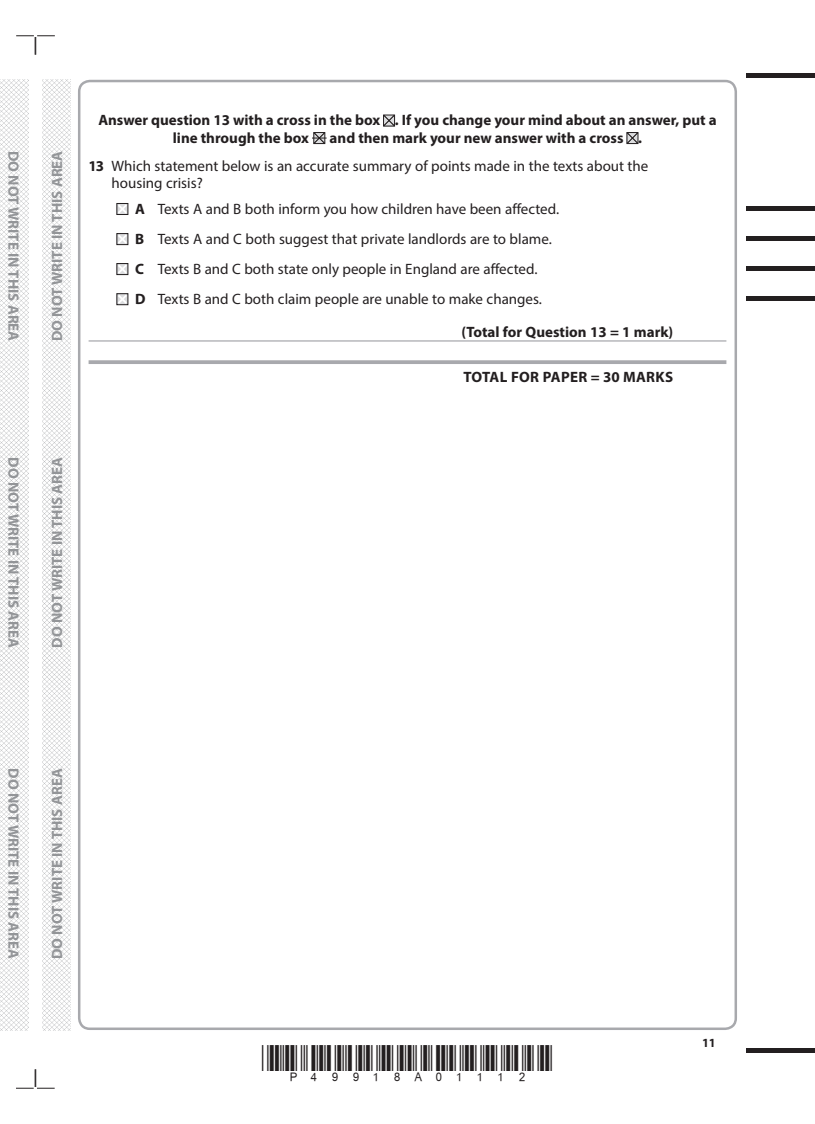
<style>
.page{position:relative;width:815px;height:1124px;background:#fff}
.page>*{position:absolute;margin:0;border:0;box-sizing:border-box;transform-origin:0 0}
.t1{font:15px/30px "Myriad Pro";color:#231f20}
.t2{font:700 15px "Myriad Pro";color:#939598}
.t3{font:700 15px/17.5px "Myriad Pro";color:#231f20}
.t4{font:700 15px "Myriad Pro";letter-spacing:.02em;color:#231f20}
.t5{font:700 12.5px "Myriad Pro";color:#231f20}
.s1{font-weight:700}
</style>
<div class="page">
<hr style="left:746px;top:73px;width:69px;height:4px;background:#231f20">
<div style="left:746px;top:1047px;width:69px;height:5px;background:#231f20"></div>
<svg style="left:16px;top:35px;width:39px;height:20px"></svg>
<svg style="left:16px;top:1069px;width:39px;height:19px"></svg>
<img style="left:0;top:80px;width:28px;height:949px">
<img style="left:43px;top:80px;width:28px;height:949px">
<hr style="left:89px;top:340px;width:637px;height:1px;background:#a8a9ad">
<svg style="left:89px;top:360px;width:637px;height:4px;background:#aeaeb2"></svg>
<svg style="left:383px;top:114px;width:13px;height:13px"></svg>
<svg style="left:312px;top:132px;width:15px;height:13px"></svg>
<svg style="left:626px;top:132px;width:13px;height:13px"></svg>
<hr style="left:746px;top:237px;width:69px;height:4px;background:#231f20">
<div style="left:746px;top:266px;width:69px;height:5px;background:#231f20"></div>
<div style="left:746px;top:296px;width:69px;height:5px;background:#231f20"></div>
<hr style="left:746px;top:207px;width:69px;height:4px;background:#231f20">
<svg style="left:116px;top:203px;width:13px;height:12px"></svg>
<svg style="left:116px;top:233px;width:13px;height:13px"></svg>
<svg style="left:116px;top:293px;width:13px;height:13px"></svg>
<svg style="left:116px;top:263px;width:13px;height:12px"></svg>
<p class="t2" style="left:23px;top:151px;width:192px;rotate:90deg">DO NOT WRITE IN THIS AREA</p>
<p class="t2" style="left:23px;top:457px;width:192px;rotate:90deg">DO NOT WRITE IN THIS AREA</p>
<p class="t2" style="left:47px;top:341px;width:192px;rotate:-90deg">DO NOT WRITE IN THIS AREA</p>
<p class="t3" style="left:173px;top:111px;width:545px;text-indent:-74px">Answer question 13 with a cross in the box . If you change your mind about an answer, put a line through the box</p>
<p class="t1" style="left:89px;top:123px;width:561px;line-height:28.1px;text-indent:241px"><span class="s1">and then mark your new answer with a cross .<br>13</span> Which statement below is an accurate summary of points made in the texts about the</p>
<p class="t1" style="left:135px;top:170px;width:426px;line-height:26px;text-indent:-23px">housing crisis?<br><span class="s1">A</span> Texts A and B both inform you how children have been affected.</p>
<p class="t1" style="left:135px;top:224px;width:418px"><span class="s1">B</span> Texts A and C both suggest that private landlords are to blame.<br><span class="s1">C</span> Texts B and C both state only people in England are affected.<br><span class="s1">D</span> Texts B and C both claim people are unable to make changes.</p>
<p class="t3" style="left:461px;top:322px;width:213px">(Total for Question 13 = 1 mark)</p>
<p class="t4" style="left:463px;top:367px;width:211px">TOTAL FOR PAPER = 30 MARKS</p>
<p class="t2" style="left:47px;top:647px;width:192px;rotate:-90deg">DO NOT WRITE IN THIS AREA</p>
<p class="t2" style="left:23px;top:768px;width:192px;rotate:90deg">DO NOT WRITE IN THIS AREA</p>
<p class="t2" style="left:47px;top:958px;width:192px;rotate:-90deg">DO NOT WRITE IN THIS AREA</p>
<p class="t5" style="left:702px;top:1034px;width:15px">11</p>
</div>
